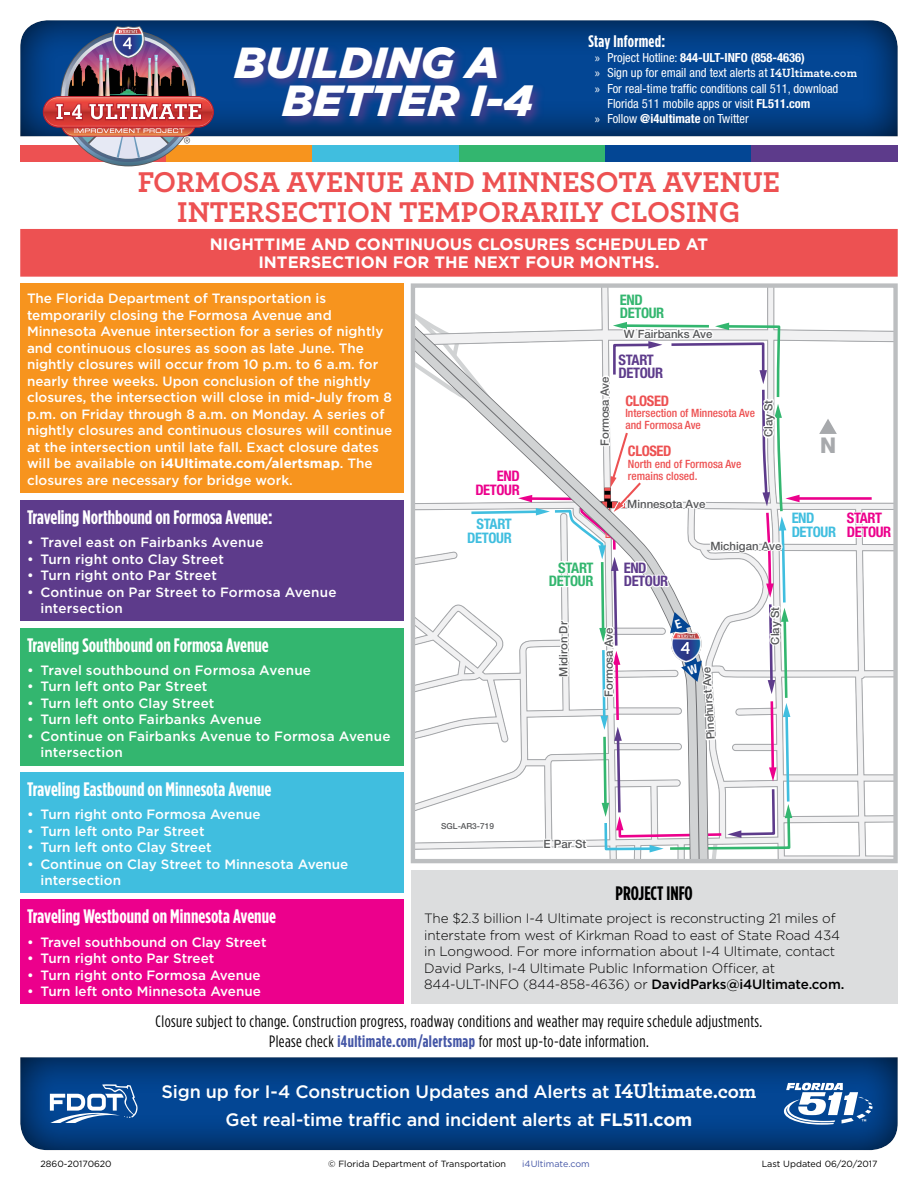
<style>
.page{position:relative;width:918px;height:1188px;background:#fff}
.page>*{position:absolute;margin:0;border:0;box-sizing:border-box;transform-origin:0 0}
.t1{font:italic 900 43.5px/37.5px "Gotham";color:#fff}
.Alert_Header{font:700 30px/30px "Archer";color:#ed5152;text-align:center}
.t2{font:800 21.75px "Helvetica Neue";color:#a7a9ac}
.body_content{font:700 19.5px "Gotham Condensed";color:#fff}
.t3{font:700 19.5px "Gotham Condensed";color:#000}
.Page_Subheader{font:500 18px "Gotham";letter-spacing:-.01em;color:#fff}
.t4{font:700 16.8px "Gotham Condensed";letter-spacing:.015em;color:#fff}
.t5{font:16.5px "Gotham Condensed";letter-spacing:.025em;color:#000}
.Alert_Bar{font:700 16.5px/18px "Gotham";color:#fff;text-align:center}
.t6{font:700 condensed 14.55px/13.5px "Helvetica Neue";letter-spacing:-.025em;color:#5d3b8b}
.t7{font:700 condensed 14.55px/13.5px "Helvetica Neue";letter-spacing:-.025em;color:#33b66f;text-align:right}
.t8{font:700 condensed 14.55px/13.5px "Helvetica Neue";letter-spacing:-.025em;color:#40bedf;text-align:right}
.t9{font:700 condensed 14.55px/13.5px "Helvetica Neue";letter-spacing:-.025em;color:#ec008c}
.t10{font:700 condensed 14.55px "Helvetica Neue";letter-spacing:-.025em;color:#ed5152}
.Body_Content_Gotham{font:500 13.5px/16.5px "Gotham";color:#fff}
.body_content-2{font:300 13.5px/16.5px "Gotham";letter-spacing:-.01em;color:#000}
.t11{font:condensed 12.6px/15px "Helvetica Neue LT Std";color:#fff}
.t12{font:700 condensed 12.6px "Helvetica Neue LT Std";color:#fff}
.t13{font:500 11.4px "Helvetica Neue";color:#58595b}
.t14{font:500 condensed 11.4px/11.4px "Helvetica Neue";color:#ed5152}
.t15{font:9px "Gotham";color:#000}
.t16{font:9px "Gotham";color:#4456a6}
.t17{font:500 8.25px "Helvetica Neue";color:#58595b}
.s1{font-family:"Myriad Pro";font-weight:400;font-stretch:normal}
.s2{font-weight:400}
.s3{font-family:"Myriad Pro";font-stretch:normal}
.s4{font-family:"Archer";font-weight:700;font-stretch:normal}
.s5{font-weight:700}
.s6{font-weight:500}
.s7{font-weight:700;color:#4456a6}
.s8{font-family:"Archer";font-weight:700;font-size:21px}
</style>
<div class="page">
<div style="left:20px;top:20px;width:878px;height:118px;background:#000;opacity:.75"></div>
<div style="left:231px;top:44px;width:315px;height:85px;background:#5d3b8b;opacity:.75"></div>
<div style="left:20px;top:145px;width:146px;height:17px;background:#ed5152"></div>
<div style="left:166px;top:145px;width:147px;height:17px;background:#f7941e"></div>
<div style="left:313px;top:145px;width:146px;height:17px;background:#40bedf"></div>
<div style="left:459px;top:145px;width:146px;height:17px;background:#33b66f"></div>
<div style="left:605px;top:145px;width:146px;height:17px;background:#034694"></div>
<div style="left:751px;top:145px;width:147px;height:17px;background:#5d3b8b"></div>
<img style="left:44px;top:24px;width:168px;height:142px">
<div style="left:19px;top:1056px;width:880px;height:96px;background:#000;opacity:.75"></div>
<svg style="left:784px;top:1083px;width:89px;height:42px"></svg>
<svg style="left:50px;top:1084px;width:88px;height:39px"></svg>
<div style="left:411px;top:870px;width:487px;height:134px;background:#dcddde"></div>
<div style="left:21px;top:230px;width:876px;height:46px;background:#ed5152"></div>
<div style="left:20px;top:229px;width:878px;height:48px;border:2px solid #ed5152"></div>
<div style="left:20px;top:628px;width:384px;height:137px;background:#33b66f"></div>
<div style="left:20px;top:772px;width:384px;height:121px;background:#40bedf"></div>
<div style="left:20px;top:900px;width:384px;height:104px;background:#ec008c"></div>
<div style="left:20px;top:500px;width:384px;height:121px;background:#5d3b8b"></div>
<div style="left:20px;top:283px;width:384px;height:210px;background:#f7941e"></div>
<svg style="left:413px;top:285px;width:483px;height:576px"></svg>
<h1 class="t1" style="left:283px;top:44px;width:252px;text-indent:-48px">BUILDING A<br>BETTER I-4</h1>
<p class="t4" style="left:589px;top:32px;width:78px">Stay Informed:</p>
<p class="t12" style="left:595px;top:50px;width:212px"><span class="s1">»</span> <span class="s2">Project Hotline:</span> 844-ULT-INFO (858-4636)</p>
<p class="t11" style="left:595px;top:65px;width:264px"><span class="s3">»</span> Sign up for email and text alerts at <span class="s4">I4Ultimate.com</span></p>
<p class="t11" style="left:607px;top:81px;width:233px;text-indent:-13px"><span class="s3">»</span> For real-time traffic conditions call 511, download<br>Florida 511 mobile apps or visit <span class="s5">FL511.com</span></p>
<p class="t11" style="left:595px;top:111px;width:155px"><span class="s3">»</span> Follow <span class="s5">@i4ultimate</span> on Twitter</p>
<p class="Alert_Header" style="left:138px;top:166px;width:644px">FORMOSA AVENUE AND MINNESOTA AVENUE<br>INTERSECTION TEMPORARILY CLOSING</p>
<p class="Alert_Bar" style="left:210px;top:235px;width:500px">NIGHTTIME AND CONTINUOUS CLOSURES SCHEDULED AT<br>INTERSECTION FOR THE NEXT FOUR MONTHS.</p>
<p class="Body_Content_Gotham" style="left:27px;top:290px;width:367px">The Florida Department of Transportation is temporarily closing the Formosa Avenue and Minnesota Avenue intersection for a series of nightly and continuous closures as soon as late June. The nightly closures will occur from 10 p.m. to 6 a.m. for nearly three weeks. Upon conclusion of the nightly closures, the intersection will close in mid-July from 8 p.m. on Friday through 8 a.m. on Monday. A series of nightly closures and continuous closures will continue at the intersection until late fall. Exact closure dates will be available on <span class="s5">i4Ultimate.com/alertsmap</span>. The closures are necessary for bridge work.</p>
<p class="t9" style="left:475px;top:469px;width:46px;text-align:right">END<br>DETOUR</p>
<p class="t13" style="left:598px;top:446px;width:71px;rotate:-90deg">Formosa Ave</p>
<p class="t7" style="left:620px;top:293px;width:46px;text-align:left">END<br>DETOUR</p>
<p class="t13" style="left:624px;top:327px;width:90px">W Fairbanks Ave</p>
<p class="t6" style="left:619px;top:353px;width:46px">START<br>DETOUR</p>
<p class="t10" style="left:625px;top:392px;width:45px">CLOSED</p>
<p class="t14" style="left:625px;top:407px;width:131px">Intersection of Minnesota Ave and Formosa Ave</p>
<p class="t14" style="left:628px;top:459px;width:115px">North end of Formosa Ave remains closed.</p>
<p class="t10" style="left:628px;top:442px;width:45px">CLOSED</p>
<p class="t13" style="left:627px;top:497px;width:80px">Minnesota Ave</p>
<p class="t13" style="left:762px;top:437px;width:39px;rotate:-90deg">Clay St</p>
<p class="t2" style="left:820px;top:432px;width:18px">N</p>
<p class="body_content" style="left:27px;top:505px;width:247px">Traveling Northbound on Formosa Avenue:</p>
<p class="Body_Content_Gotham" style="left:27px;top:534px;width:238px">• Travel east on Fairbanks Avenue</p>
<p class="Body_Content_Gotham" style="left:27px;top:550px;width:199px">• Turn right onto Clay Street</p>
<p class="Body_Content_Gotham" style="left:27px;top:567px;width:191px">• Turn right onto Par Street</p>
<p class="Body_Content_Gotham" style="left:40px;top:583px;width:298px;text-indent:-14px">• Continue on Par Street to Formosa Avenue intersection</p>
<p class="body_content" style="left:27px;top:633px;width:243px">Traveling Southbound on Formosa Avenue</p>
<p class="Body_Content_Gotham" style="left:27px;top:662px;width:286px">• Travel southbound on Formosa Avenue</p>
<p class="Body_Content_Gotham" style="left:27px;top:678px;width:182px">• Turn left onto Par Street</p>
<p class="Body_Content_Gotham" style="left:27px;top:695px;width:189px">• Turn left onto Clay Street</p>
<p class="Body_Content_Gotham" style="left:27px;top:711px;width:236px">• Turn left onto Fairbanks Avenue</p>
<p class="Body_Content_Gotham" style="left:40px;top:728px;width:352px;text-indent:-14px">• Continue on Fairbanks Avenue to Formosa Avenue intersection</p>
<p class="body_content" style="left:27px;top:778px;width:246px">Traveling Eastbound on Minnesota Avenue</p>
<p class="Body_Content_Gotham" style="left:27px;top:806px;width:235px">• Turn right onto Formosa Avenue</p>
<p class="Body_Content_Gotham" style="left:27px;top:822px;width:179px">• Turn left onto Par Street</p>
<p class="Body_Content_Gotham" style="left:27px;top:839px;width:186px">• Turn left onto Clay Street</p>
<p class="Body_Content_Gotham" style="left:40px;top:855px;width:309px;text-indent:-14px">• Continue on Clay Street to Minnesota Avenue intersection</p>
<p class="body_content" style="left:27px;top:905px;width:251px">Traveling Westbound on Minnesota Avenue</p>
<p class="Body_Content_Gotham" style="left:27px;top:933px;width:241px">• Travel southbound on Clay Street</p>
<p class="Body_Content_Gotham" style="left:27px;top:950px;width:189px">• Turn right onto Par Street</p>
<p class="Body_Content_Gotham" style="left:27px;top:966px;width:235px">• Turn right onto Formosa Avenue</p>
<p class="Body_Content_Gotham" style="left:27px;top:983px;width:235px">• Turn left onto Minnesota Avenue</p>
<p class="t8" style="left:467px;top:517px;width:46px">START<br>DETOUR</p>
<p class="t8" style="left:792px;top:511px;width:46px;text-align:left">END<br>DETOUR</p>
<p class="t9" style="left:847px;top:511px;width:46px">START<br>DETOUR</p>
<p class="t13" style="left:710px;top:539px;width:73px">Michigan Ave</p>
<p class="t17" style="left:441px;top:821px;width:54px">SGL-AR3-719</p>
<p class="t7" style="left:549px;top:561px;width:46px">START<br>DETOUR</p>
<p class="t6" style="left:624px;top:561px;width:46px">END<br>DETOUR</p>
<p class="t13" style="left:557px;top:677px;width:57px;rotate:-90deg">Midiron Dr</p>
<p class="t13" style="left:602px;top:697px;width:71px;rotate:-90deg">Formosa Ave</p>
<p class="t13" style="left:704px;top:740px;width:75px;rotate:-94deg">Pinehurst Ave</p>
<p class="t13" style="left:544px;top:837px;width:44px">E Par St</p>
<p class="t13" style="left:768px;top:645px;width:39px;rotate:-90deg">Clay St</p>
<p class="t3" style="left:616px;top:882px;width:79px">PROJECT INFO</p>
<p class="body_content-2" style="left:424px;top:910px;width:422px">The $2.3 billion I-4 Ultimate project is reconstructing 21 miles of interstate from west of Kirkman Road to east of State Road 434 in Longwood. For more information about I-4 Ultimate, contact David Parks, I-4 Ultimate Public Information Officer, at 844-ULT-INFO (844-858-4636) or <span class="s6">DavidParks@i4Ultimate.com.</span></p>
<h1 class="t5" style="left:156px;top:1012px;width:608px">Closure subject to change. Construction progress, roadway conditions and weather may require schedule adjustments.</h1>
<h1 class="t5" style="left:269px;top:1032px;width:381px">Please check <span class="s7">i4ultimate.com/alertsmap</span> for most up-to-date information.</h1>
<p class="Page_Subheader" style="left:162px;top:1080px;width:596px">Sign up for I-4 Construction Updates and Alerts at <span class="s8">I4Ultimate.com</span></p>
<p class="Page_Subheader" style="left:226px;top:1108px;width:468px">Get real-time traffic and incident alerts at <span class="s5">FL511.com</span></p>
<p class="t15" style="left:40px;top:1158px;width:73px">2860-20170620</p>
<p class="t15" style="left:328px;top:1158px;width:179px">© Florida Department of Transportation</p>
<p class="t16" style="left:522px;top:1158px;width:69px">i4Ultimate.com</p>
<p class="t15" style="left:762px;top:1158px;width:117px">Last Updated 06/20/2017</p>
</div>
